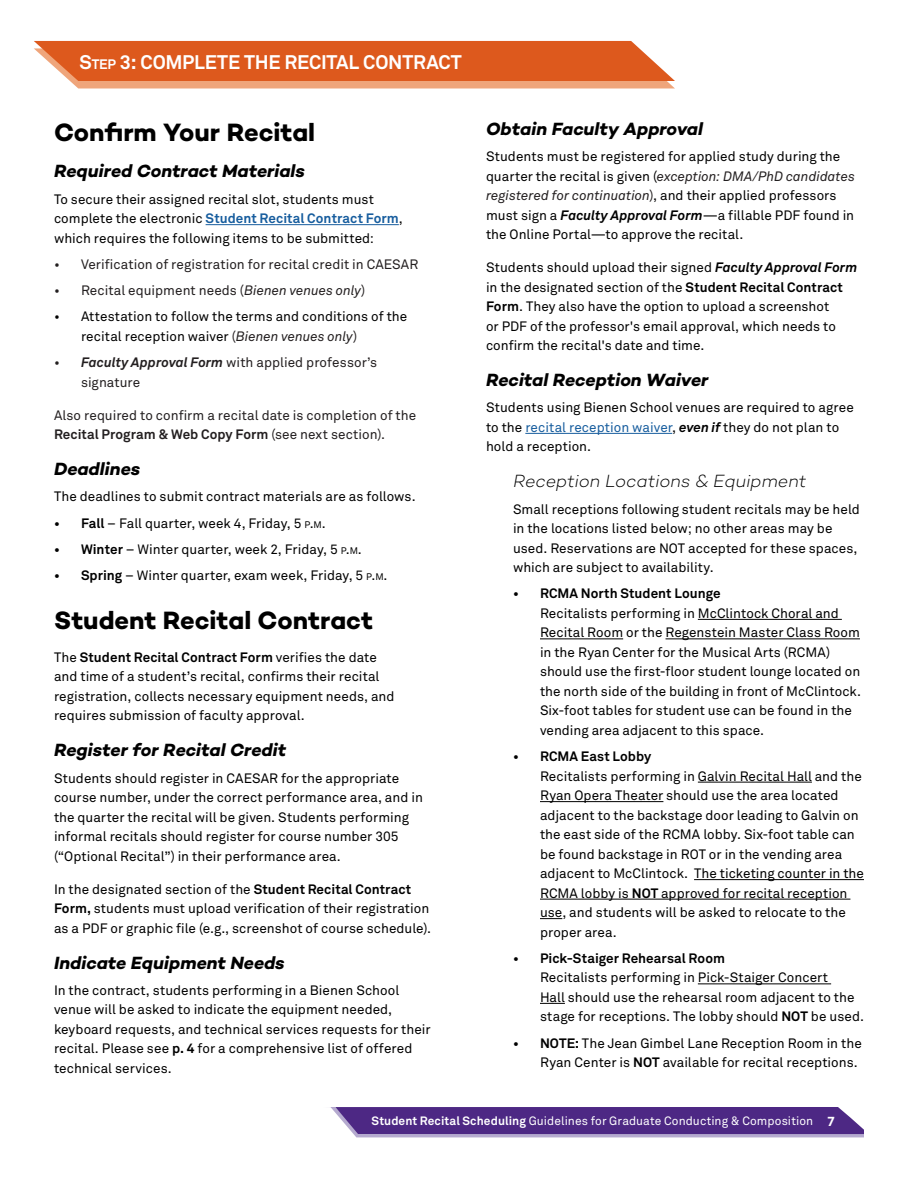
<style>
.page{position:relative;width:918px;height:1188px;background:#fff}
.page>*{position:absolute;margin:0;border:0;box-sizing:border-box;transform-origin:0 0}
.t1{font:700 25.5px "Campton";letter-spacing:-.005em;color:#000}
.t2{font:700 19.5px "Akkurat Pro";letter-spacing:-.01em;color:#fff}
.t3{font:italic 700 18px "Campton";letter-spacing:-.005em;color:#000}
.t4{font:italic 300 18px "Campton";letter-spacing:-.005em;color:#000}
.t5{font:13.5px/19.5px "Akkurat Pro";letter-spacing:.005em;color:#000}
.t6{font:13.5px/19.5px "Akkurat Pro";letter-spacing:.005em;color:#231f20}
.t7{font:12px "Akkurat Pro";letter-spacing:.005em;color:#fff}
.s1{font-style:inherit}
.s2{font-size:13.65px}
.s3{font-weight:700;color:#175d9e}
.s4{font-style:italic}
.s5{color:#231f20}
.s6{font-style:italic;color:#231f20}
.s7{font-weight:700;font-style:italic}
.s8{font-weight:700}
.s9{font-size:9.45px}
.s10{color:#175d9e}
.s11{font-family:"Campton";font-weight:600;font-size:13.5px}
</style>
<div class="page">
<svg style="left:330px;top:1107px;width:534px;height:30px;background:#5f3e91"></svg>
<svg style="left:34px;top:41px;width:641px;height:47px;background:#e16e38"></svg>
<hr style="left:206px;top:224px;width:193px;height:1px;background:#175d9e">
<hr style="left:525px;top:433px;width:147px;height:1px;background:#175d9e">
<hr style="left:698px;top:619px;width:144px;height:1px;background:#000">
<hr style="left:540px;top:639px;width:83px;height:1px;background:#000">
<hr style="left:666px;top:639px;width:194px;height:1px;background:#000">
<hr style="left:698px;top:782px;width:114px;height:1px;background:#000">
<hr style="left:540px;top:801px;width:123px;height:1px;background:#000">
<hr style="left:694px;top:879px;width:170px;height:1px;background:#000">
<hr style="left:540px;top:899px;width:310px;height:1px;background:#000">
<svg style="left:540px;top:918px;width:22px;height:1px"></svg>
<hr style="left:698px;top:984px;width:133px;height:1px;background:#000">
<svg style="left:540px;top:1003px;width:25px;height:1px"></svg>
<p class="t2" style="left:79px;top:50px;width:384px"><span class="s1">S</span><span class="s2">tep</span> 3: COMPLETE THE RECITAL CONTRACT</p>
<p class="t1" style="left:54px;top:116px;width:263px">Confirm Your Recital</p>
<p class="t3" style="left:54px;top:160px;width:252px">Required Contract Materials</p>
<p class="t5" style="left:54px;top:189px;width:350px">To secure their assigned recital slot, students must complete the electronic <span class="s3">Student Recital Contract Form</span>, which requires the following items to be submitted:</p>
<p class="t6" style="left:54px;top:254px;width:366px">• Verification of registration for recital credit in CAESAR</p>
<p class="t6" style="left:54px;top:281px;width:313px">• Recital equipment needs (<span class="s4">Bienen venues only</span>)</p>
<p class="t5" style="left:81px;top:307px;width:328px;text-indent:-27px">• Attestation to follow the terms and conditions of the recital reception waiver <span class="s5">(</span><span class="s6">Bienen venues only</span><span class="s5">)</span></p>
<p class="t6" style="left:81px;top:353px;width:298px;text-indent:-27px">• <span class="s7">Faculty Approval Form</span> with applied professor’s signature</p>
<p class="t6" style="left:54px;top:405px;width:364px">Also required to confirm a recital date is completion of the<br><span class="s8">Recital Program &amp; Web Copy Form</span> (see next section).</p>
<p class="t3" style="left:54px;top:458px;width:88px">Deadlines</p>
<p class="t5" style="left:54px;top:487px;width:363px">The deadlines to submit contract materials are as follows.</p>
<p class="t5" style="left:54px;top:513px;width:273px"><span class="s8">• Fall</span> – Fall quarter, week 4, Friday, 5 <span class="s9">P</span><span class="s1">.</span><span class="s9">M</span><span class="s1">.</span></p>
<p class="t5" style="left:54px;top:539px;width:309px"><span class="s8">• Winter</span> – Winter quarter, week 2, Friday, 5 <span class="s9">P</span><span class="s1">.</span><span class="s9">M</span><span class="s1">.</span></p>
<p class="t5" style="left:54px;top:566px;width:335px"><span class="s8">• Spring</span> – Winter quarter, exam week, Friday, 5 <span class="s9">P</span><span class="s1">.</span><span class="s9">M</span><span class="s1">.</span></p>
<p class="t1" style="left:54px;top:604px;width:321px">Student Recital Contract</p>
<p class="t5" style="left:54px;top:647px;width:342px">The <span class="s8">Student Recital Contract Form</span> verifies the date and time of a student’s recital, confirms their recital registration, collects necessary equipment needs, and requires submission of faculty approval.</p>
<p class="t3" style="left:54px;top:739px;width:234px">Register for Recital Credit</p>
<p class="t5" style="left:54px;top:768px;width:370px">Students should register in CAESAR for the appropriate course number, under the correct performance area, and in the quarter the recital will be given. Students performing informal recitals should register for course number 305 (“Optional Recital”) in their performance area.</p>
<p class="t5" style="left:54px;top:879px;width:379px">In the designated section of the <span class="s8">Student Recital Contract<br>Form,</span> students must upload verification of their registration as a PDF or graphic file (e.g., screenshot of course schedule).</p>
<p class="t3" style="left:54px;top:951px;width:232px">Indicate Equipment Needs</p>
<p class="t5" style="left:54px;top:980px;width:378px">In the contract, students performing in a Bienen School venue will be asked to indicate the equipment needed, keyboard requests, and technical services requests for their recital. Please see <span class="s8">p. 4</span> for a comprehensive list of offered technical services.</p>
<p class="t3" style="left:486px;top:117px;width:218px">Obtain Faculty Approval</p>
<p class="t5" style="left:486px;top:147px;width:370px">Students must be registered for applied study during the quarter the recital is given (<span class="s6">exception: DMA/PhD candidates registered for continuation</span><span class="s5">)</span>, and their applied professors must sign a <span class="s7">Faculty Approval Form</span>—a fillable PDF found in the Online Portal—to approve the recital.</p>
<p class="t5" style="left:486px;top:258px;width:373px">Students should upload their signed <span class="s7">Faculty Approval Form </span>in the designated section of the <span class="s8">Student Recital Contract Form</span>. They also have the option to upload a screenshot<br>or PDF of the professor's email approval, which needs to confirm the recital's date and time.</p>
<p class="t3" style="left:486px;top:369px;width:224px">Recital Reception Waiver</p>
<p class="t5" style="left:486px;top:398px;width:369px">Students using Bienen School venues are required to agree to the <span class="s10">recital reception waiver</span>, <span class="s7">even if</span> they do not plan to hold a reception.</p>
<p class="t4" style="left:513px;top:470px;width:295px">Reception Locations &amp; Equipment</p>
<p class="t5" style="left:513px;top:499px;width:348px">Small receptions following student recitals may be held in the locations listed below; no other areas may be used. Reservations are NOT accepted for these spaces, which are subject to availability.</p>
<p class="t5" style="left:540px;top:584px;width:323px;text-indent:-27px"><span class="s8">• RCMA North Student Lounge<br></span>Recitalists performing in McClintock Choral and Recital Room or the Regenstein Master Class Room in the Ryan Center for the Musical Arts (RCMA) should use the first-floor student lounge located on the north side of the building in front of McClintock.<br>Six-foot tables for student use can be found in the vending area adjacent to this space.</p>
<p class="t5" style="left:540px;top:747px;width:326px;text-indent:-27px"><span class="s8">• RCMA East Lobby<br></span>Recitalists performing in Galvin Recital Hall and the Ryan Opera Theater should use the area located adjacent to the backstage door leading to Galvin on the east side of the RCMA lobby. Six-foot table can be found backstage in ROT or in the vending area adjacent to McClintock. The ticketing counter in the RCMA lobby is <span class="s8">NOT</span> approved for recital reception use, and students will be asked to relocate to the proper area.</p>
<p class="t5" style="left:540px;top:948px;width:325px;text-indent:-27px"><span class="s8">• Pick-Staiger Rehearsal Room<br></span>Recitalists performing in Pick-Staiger Concert<br>Hall should use the rehearsal room adjacent to the stage for receptions. The lobby should <span class="s8">NOT</span> be used.</p>
<p class="t5" style="left:513px;top:1033px;width:350px;text-align:right"><span class="s8">• NOTE:</span> The Jean Gimbel Lane Reception Room in the<br>Ryan Center is <span class="s8">NOT</span> available for recital receptions.</p>
<p class="t7" style="left:371px;top:1114px;width:465px"><span class="s8">Student Recital Scheduling</span> Guidelines for Graduate Conducting &amp; Composition <span class="s11">7</span></p>
</div>
